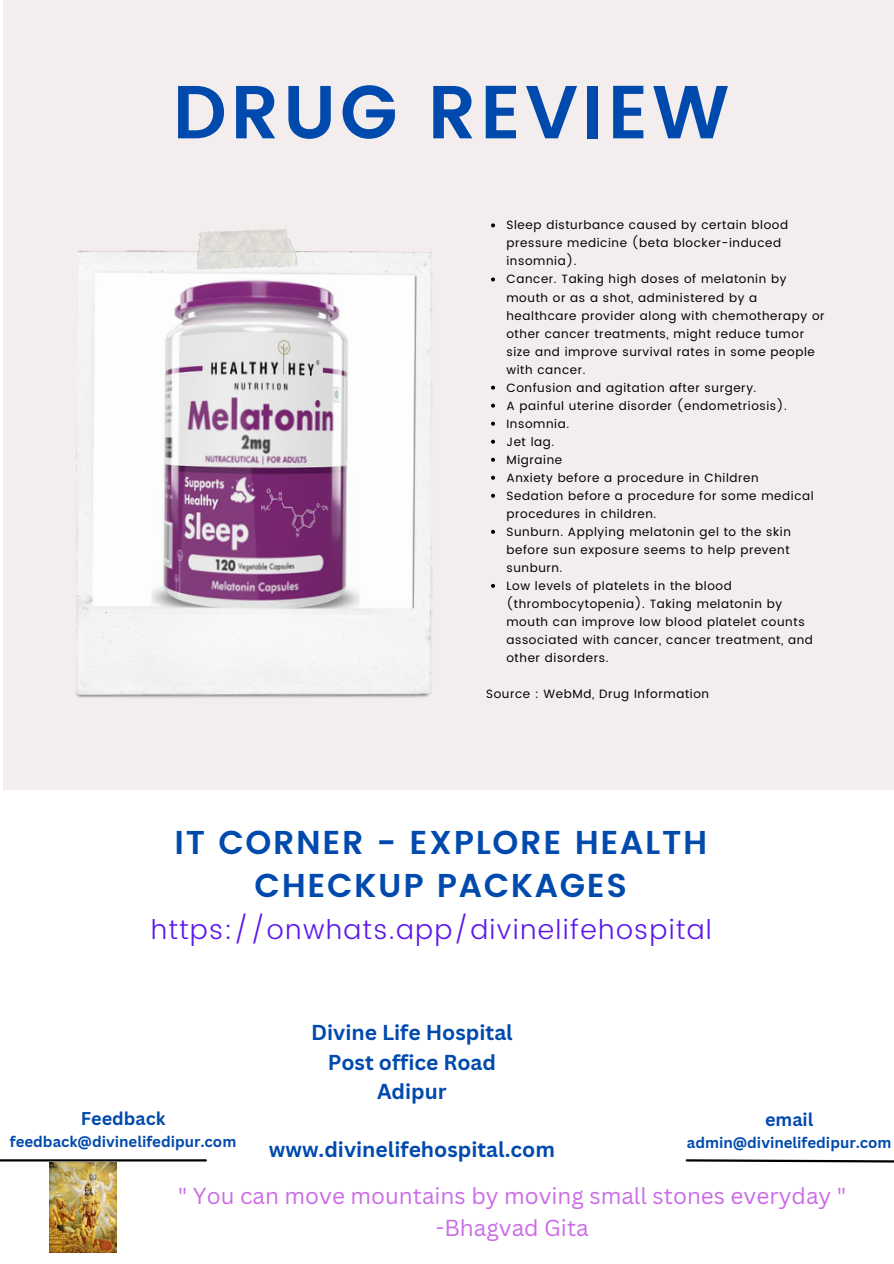
<style>
.page{position:relative;width:894px;height:1264px;background:#fff}
.page>*{position:absolute;margin:0;border:0;box-sizing:border-box;transform-origin:0 0}
.t1{font:600 75px "Poppins";letter-spacing:.05em;color:#004aad}
.t2{font:600 33px/42.8px "Poppins";letter-spacing:.05em;color:#004aad;text-align:center}
.t3{font:300 27px "Poppins";letter-spacing:.05em;color:#5e17eb}
.t4{font:22.5px/31.5px "Canva Sans";color:#cb6ce6;text-align:center}
.t5{font:700 21px/29.1px "Canva Sans";color:#004aad;text-align:center}
.t6{font:700 18px "Canva Sans";color:#004aad}
.t7{font:700 15px "Canva Sans";color:#004aad}
.t8{font:12px/18px "Poppins";letter-spacing:.05em;color:#000}
</style>
<div class="page">
<div style="left:3px;top:0;width:890px;height:789px;background:#f3eded"></div>
<hr style="left:0;top:1159px;width:206px;height:2px;background:#000">
<svg style="left:685px;top:1159px;width:208px;height:4px"></svg>
<img style="left:76px;top:250px;width:356px;height:448px">
<img style="left:191px;top:229px;width:109px;height:47px">
<img style="left:50px;top:1162px;width:66px;height:90px">
<svg style="left:491px;top:223px;width:4px;height:4px"></svg>
<svg style="left:491px;top:277px;width:4px;height:4px"></svg>
<svg style="left:491px;top:385px;width:4px;height:4px"></svg>
<svg style="left:491px;top:403px;width:4px;height:4px"></svg>
<svg style="left:491px;top:421px;width:4px;height:4px"></svg>
<svg style="left:491px;top:439px;width:4px;height:4px"></svg>
<svg style="left:491px;top:458px;width:4px;height:4px"></svg>
<svg style="left:491px;top:476px;width:4px;height:4px"></svg>
<svg style="left:491px;top:494px;width:4px;height:4px"></svg>
<svg style="left:491px;top:530px;width:4px;height:4px"></svg>
<svg style="left:491px;top:584px;width:4px;height:4px"></svg>
<h1 class="t1" style="left:172px;top:69px;width:557px">DRUG REVIEW</h1>
<p class="t8" style="left:506px;top:216px;width:319px">Sleep disturbance caused by certain blood pressure medicine (beta blocker-induced insomnia).<br>Cancer. Taking high doses of melatonin by mouth or as a shot, administered by a healthcare provider along with chemotherapy or other cancer treatments, might reduce tumor size and improve survival rates in some people with cancer.<br>Confusion and agitation after surgery.<br>A painful uterine disorder (endometriosis).<br>Insomnia.<br>Jet lag.<br>Migraine<br>Anxiety before a procedure in Children<br>Sedation before a procedure for some medical procedures in children.<br>Sunburn. Applying melatonin gel to the skin before sun exposure seems to help prevent sunburn.<br>Low levels of platelets in the blood (thrombocytopenia). Taking melatonin by mouth can improve low blood platelet counts associated with cancer, cancer treatment, and other disorders.</p>
<p class="t8" style="left:486px;top:685px;width:224px">Source : WebMd, Drug Information</p>
<h2 class="t2" style="left:174px;top:821px;width:534px">IT CORNER - EXPLORE HEALTH<br>CHECKUP PACKAGES</h2>
<h3 class="t3" style="left:151px;top:914px;width:562px">https://onwhats.app/divinelifehospital</h3>
<h3 class="t5" style="left:311px;top:1017px;width:203px">Divine Life Hospital<br>Post office Road<br>Adipur</h3>
<h3 class="t5" style="left:269px;top:1133px;width:287px">www.divinelifehospital.com</h3>
<h3 class="t6" style="left:81px;top:1106px;width:86px">Feedback</h3>
<p class="t7" style="left:10px;top:1130px;width:228px">feedback@divinelifedipur.com</p>
<h3 class="t6" style="left:764px;top:1106px;width:50px">email</h3>
<p class="t7" style="left:686px;top:1131px;width:206px">admin@divinelifedipur.com</p>
<h3 class="t4" style="left:178px;top:1179px;width:670px">" You can move mountains by moving small stones everyday " -Bhagvad Gita</h3>
</div>
